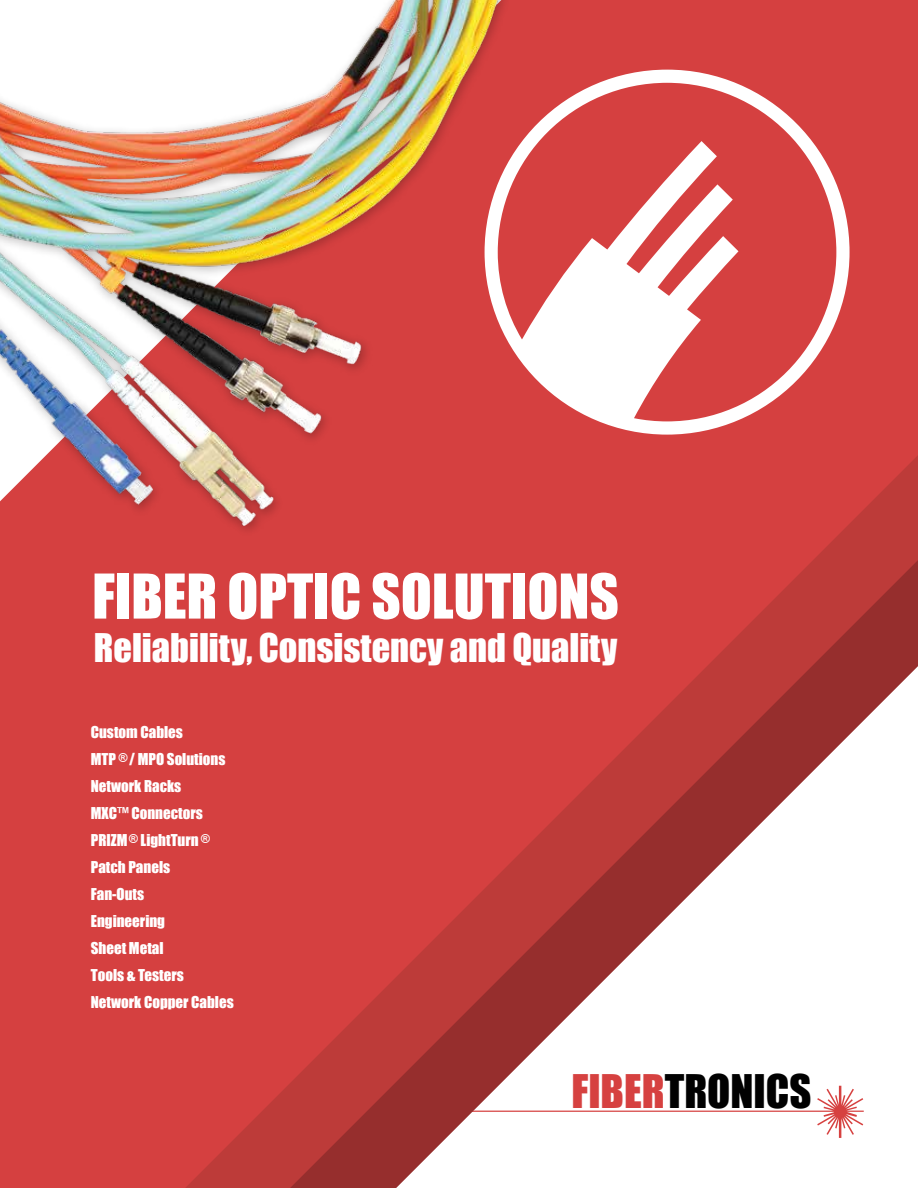
<style>
.page{position:relative;width:918px;height:1188px;background:#d54040}
.page>*{position:absolute;margin:0;border:0;box-sizing:border-box;transform-origin:0 0}
.t1{font:57px "Impact";color:#fff}
.t2{font:42.6px "Impact";color:#010101}
.t3{font:36.3px "Impact";color:#fff}
.t4{font:15px/27px "Impact";color:#fff}
.t5{font:12px "Impact";color:#fff}
.s1{color:#d64140}
</style>
<div class="page">
<div style="left:164px;top:434px;width:754px;height:754px;background:#d54040"></div>
<svg style="left:269px;top:539px;width:649px;height:649px"></svg>
<div style="left:0;top:0;width:518px;height:540px;background:#d54040"></div>
<img style="left:0;top:0;width:502px;height:525px">
<div style="left:485px;top:70px;width:365px;height:365px;background:#fff;border-radius:50%"></div>
<svg style="left:498px;top:83px;width:338px;height:338px;fill:#d54040"></svg>
<h1 class="t1" style="left:92px;top:552px;width:528px">FIBER OPTIC SOLUTIONS</h1>
<h3 class="t3" style="left:94px;top:620px;width:525px">Reliability, Consistency and Quality</h3>
<p class="t4" style="left:91px;top:719px;width:144px">Custom Cables<br>MTP / MPO Solutions<br>Network Racks<br>MXC™ Connectors<br>PRIZM LightTurn<br>Patch Panels<br>Fan-Outs<br>Engineering<br>Sheet Metal<br>Tools &amp; Testers<br>Network Copper Cables</p>
<p class="t5" style="left:118px;top:748px;width:11px">®</p>
<p class="t5" style="left:129px;top:829px;width:11px">®</p>
<p class="t5" style="left:201px;top:829px;width:11px">®</p>
<h2 class="t2" style="left:571px;top:1058px;width:241px"><span class="s1">FIBER</span>TRONICS</h2>
</div>
